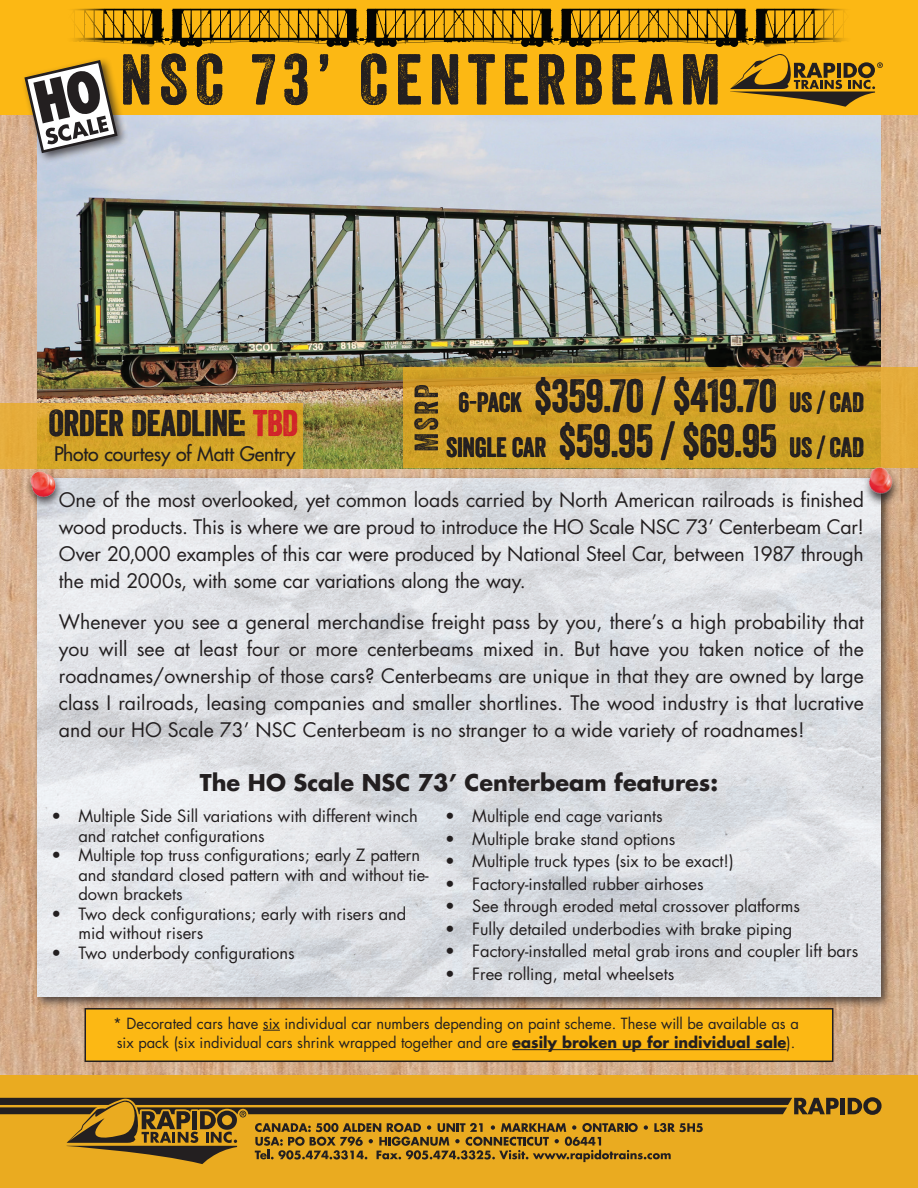
<style>
.page{position:relative;width:918px;height:1188px;background:#fff}
.page>*{position:absolute;margin:0;border:0;box-sizing:border-box;transform-origin:0 0}
.t1{font:69px "Veneer Two";letter-spacing:.1em;color:#231f20}
.t2{font:45px "Veneer Two";letter-spacing:-.01em;color:#231f20}
.t3{font:36px "Veneer Two";letter-spacing:-.01em;color:#231f20}
.t4{font:27px "Veneer Two";letter-spacing:-.01em;color:#231f20}
.t5{font:700 22.5px "Futura Std";color:#231f20}
.t6{font:19.5px/27px "Futura Std";color:#231f20;text-align:justify}
.t7{font:500 19.5px "Futura Std";letter-spacing:-.01em;color:#231f20}
.t8{font:16.5px/19.5px "Futura Std";color:#231f20}
.t9{font:15px/19.5px "Futura Std";color:#231f20}
.s1{color:#d1232a}
.s2{font-size:27px}
.s3{font-size:45px}
.s4{font-weight:700}
</style>
<div class="page">
<img style="left:0;top:114px;width:918px;height:962px">
<div style="left:33px;top:474px;width:859px;height:535px;background:#231f20;opacity:.75"></div>
<img style="left:38px;top:478px;width:842px;height:519px">
<img style="left:38px;top:153px;width:842px;height:315px">
<svg style="left:403px;top:367px;width:515px;height:101px;background:#d4a22a"></svg>
<div style="left:0;top:1076px;width:918px;height:112px;background:#eaab20"></div>
<hr style="left:841px;top:1098px;width:4px;height:16px;background:#231f20">
<svg style="left:848px;top:1097px;width:34px;height:18px"></svg>
<svg style="left:0;top:1097px;width:839px;height:67px"></svg>
<div style="left:0;top:0;width:918px;height:114px;background:#fcb814"></div>
<svg style="left:0;top:403px;width:302px;height:65px;background:#d7a52c"></svg>
<div style="left:85px;top:1009px;width:748px;height:52px;background:#fcb814"></div>
<svg style="left:263px;top:1030px;width:17px;height:1px"></svg>
<hr style="left:512px;top:1049px;width:275px;height:1px;background:#231f20">
<div style="left:85px;top:1008px;width:748px;height:54px;border:2px solid #231f20"></div>
<svg style="left:414px;top:385px;width:24px;height:65px;background:#7e6225"></svg>
<div style="left:24px;top:469px;width:40px;height:40px;background:#231f20;opacity:.82"></div>
<img style="left:28px;top:470px;width:29px;height:28px">
<div style="left:862px;top:466px;width:39px;height:41px;background:#231f20;opacity:.82"></div>
<img style="left:861px;top:462px;width:39px;height:39px">
<div style="left:21px;top:56px;width:108px;height:108px;background:#231f20;opacity:.75"></div>
<svg style="left:14px;top:9px;width:869px;height:144px"></svg>
<h1 class="t1" style="left:120px;top:37px;width:602px">NSC 73’ CENTERBEAM</h1>
<h3 class="t3" style="left:49px;top:401px;width:251px">ORDER DEADLINE : <span class="s1">TBD</span></h3>
<p class="t7" style="left:54px;top:442px;width:243px">Photo courtesy of Matt Gentry</p>
<h2 class="t2" style="left:458px;top:369px;width:407px"><span class="s2">6-PACK</span> $359.70 / $419.70 <span class="s2">US / CAD</span></h2>
<h3 class="t4" style="left:446px;top:431px;width:419px">SINGLE CAR <span class="s3">$59.95 / $69.95</span> US / CAD</h3>
<p class="t6" style="left:59px;top:487px;width:807px">One of the most overlooked, yet common loads carried by North American railroads is finished wood products. This is where we are proud to introduce the HO Scale NSC 73’ Centerbeam Car!<br>Over 20,000 examples of this car were produced by National Steel Car, between 1987 through the mid 2000s, with some car variations along the way.</p>
<p class="t6" style="left:59px;top:608px;width:807px">Whenever you see a general merchandise freight pass by you, there’s a high probability that you will see at least four or more centerbeams mixed in. But have you taken notice of the roadnames/ownership of those cars? Centerbeams are unique in that they are owned by large class I railroads, leasing companies and smaller shortlines. The wood industry is that lucrative and our HO Scale 73’ NSC Centerbeam is no stranger to a wide variety of roadnames!</p>
<p class="t5" style="left:200px;top:767px;width:520px">The HO Scale NSC 73’ Centerbeam features:</p>
<p class="t8" style="left:78px;top:806px;width:341px;text-indent:-27px">• Multiple Side Sill variations with different winch and ratchet configurations</p>
<p class="t8" style="left:78px;top:845px;width:352px;text-indent:-27px">• Multiple top truss configurations; early Z pattern and standard closed pattern with and without tie&shy;down brackets</p>
<p class="t8" style="left:78px;top:904px;width:330px;text-indent:-27px">• Two deck configurations; early with risers and mid without risers</p>
<p class="t8" style="left:51px;top:943px;width:245px">• Two underbody configurations</p>
<p class="t8" style="left:445px;top:806px;width:219px">• Multiple end cage variants</p>
<p class="t8" style="left:445px;top:829px;width:232px">• Multiple brake stand options</p>
<p class="t8" style="left:445px;top:851px;width:290px">• Multiple truck types (six to be exact!)</p>
<p class="t8" style="left:445px;top:874px;width:260px">• Factory-installed rubber airhoses</p>
<p class="t8" style="left:445px;top:896px;width:356px">• See through eroded metal crossover platforms</p>
<p class="t8" style="left:445px;top:919px;width:349px">• Fully detailed underbodies with brake piping</p>
<p class="t8" style="left:445px;top:941px;width:414px">• Factory-installed metal grab irons and coupler lift bars</p>
<p class="t8" style="left:445px;top:964px;width:231px">• Free rolling, metal wheelsets</p>
<p class="t9" style="left:113px;top:1014px;width:687px">* Decorated cars have six individual car numbers depending on paint scheme. These will be available as a six pack (six individual cars shrink wrapped together and are <span class="s4">easily broken up for individual sale</span>).</p>
</div>
